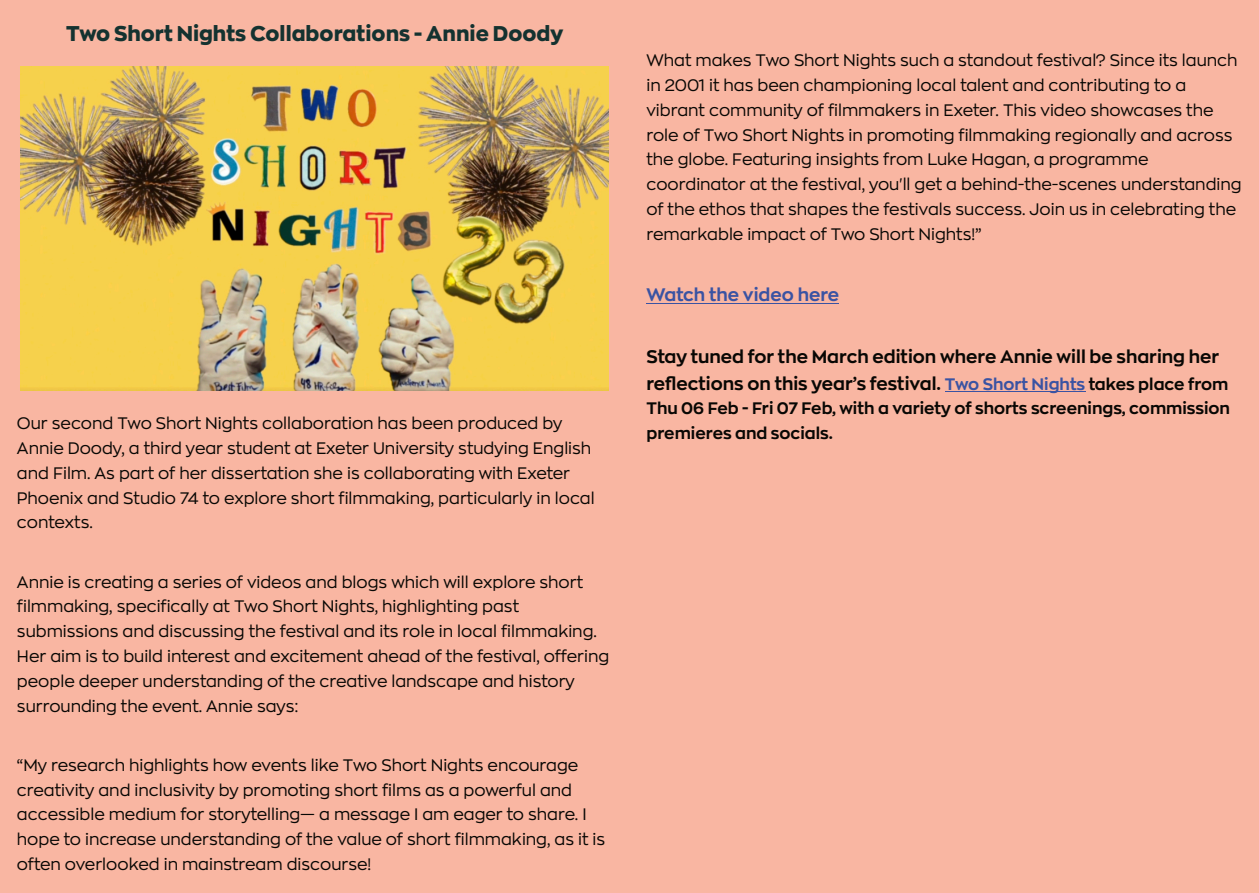
<style>
.page{position:relative;width:1259px;height:893px;background:#f9b6a2}
.page>*{position:absolute;margin:0;border:0;box-sizing:border-box;transform-origin:0 0}
.t1{font:21px "Zona Pro Extra Bold Demo";color:#143230}
.t2{font:700 18px/27px "Zona Pro";color:#080704}
.t3{font:700 18px "Zona Pro";color:#3a53a3}
.t4{font:16.5px/24.8px "Zona Pro";color:#080704}
.t5{font:700 16.5px/24.8px "Zona Pro";color:#080704}
.s1{font-size:16.5px;color:#3a53a3}
.s2{font-size:16.5px}
</style>
<div class="page">
<hr style="left:646px;top:303px;width:193px;height:1px;background:#3a53a3">
<hr style="left:944px;top:391px;width:141px;height:1px;background:#3a53a3">
<img style="left:21px;top:66px;width:588px;height:325px">
<p class="t1" style="left:66px;top:24px;width:499px">Two Short Nights Collaborations - Annie Doody</p>
<p class="t4" style="left:17px;top:412px;width:579px">Our second Two Short Nights collaboration has been produced by Annie Doody, a third year student at Exeter University studying English and Film. As part of her dissertation she is collaborating with Exeter Phoenix and Studio 74 to explore short filmmaking, particularly in local contexts.</p>
<p class="t4" style="left:17px;top:570px;width:594px">Annie is creating a series of videos and blogs which will explore short filmmaking, specifically at Two Short Nights, highlighting past submissions and discussing the festival and its role in local filmmaking.<br>Her aim is to build interest and excitement ahead of the festival, offering people deeper understanding of the creative landscape and history surrounding the event. Annie says:</p>
<p class="t4" style="left:17px;top:753px;width:590px">“My research highlights how events like Two Short Nights encourage creativity and inclusivity by promoting short films as a powerful and accessible medium for storytelling— a message I am eager to share. I hope to increase understanding of the value of short filmmaking, as it is often overlooked in mainstream discourse!</p>
<p class="t4" style="left:646px;top:49px;width:596px">What makes Two Short Nights such a standout festival? Since its launch in 2001 it has been championing local talent and contributing to a vibrant community of filmmakers in Exeter. This video showcases the role of Two Short Nights in promoting filmmaking regionally and across the globe. Featuring insights from Luke Hagan, a programme coordinator at the festival, you'll get a behind-the-scenes understanding of the ethos that shapes the festivals success. Join us in celebrating the remarkable impact of Two Short Nights!”</p>
<p class="t3" style="left:646px;top:286px;width:194px">Watch the video here</p>
<p class="t2" style="left:646px;top:343px;width:583px">Stay tuned for the March edition where Annie will be sharing her reflections on this year’s festival. <span class="s1">Two Short Nights</span> <span class="s2">takes place from</span></p>
<p class="t5" style="left:646px;top:397px;width:585px">Thu 06 Feb - Fri 07 Feb, with a variety of shorts screenings, commission premieres and socials.</p>
</div>
